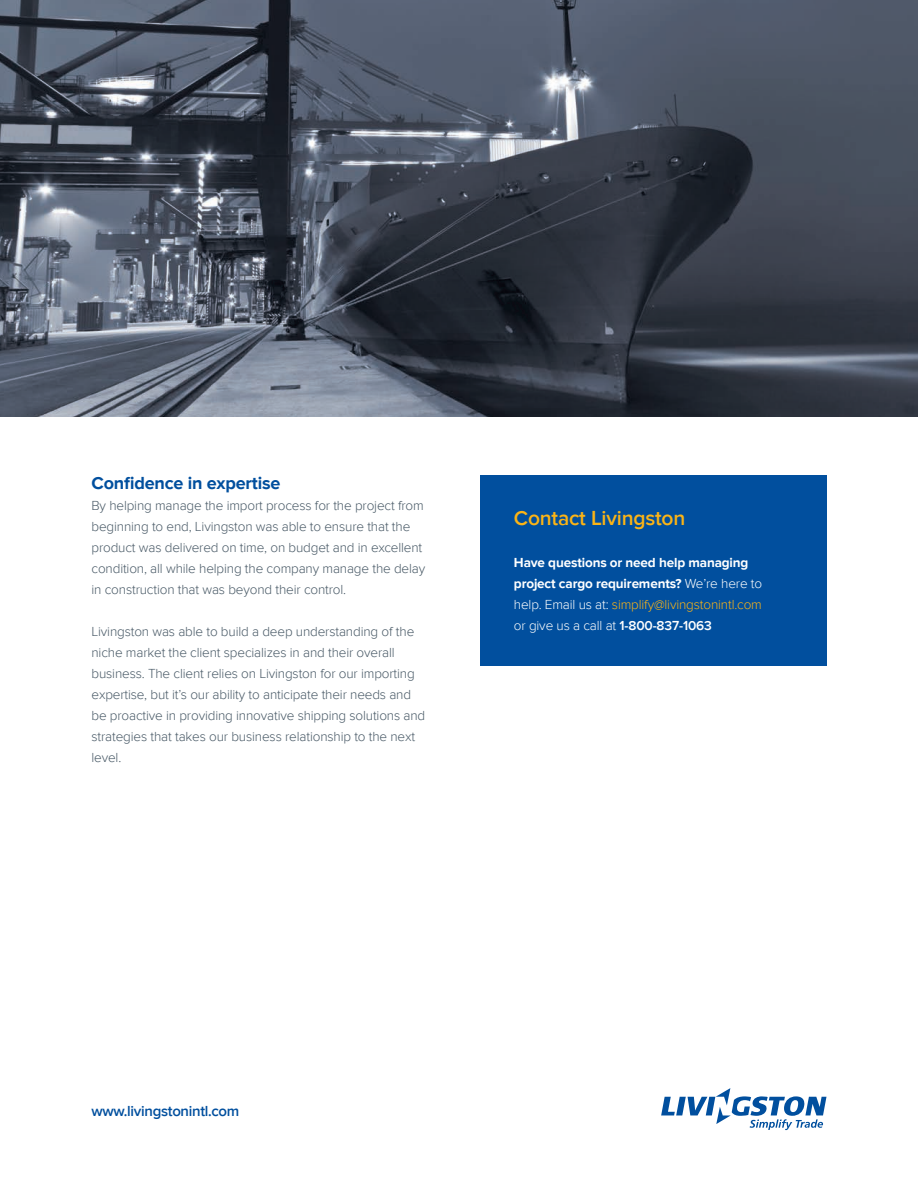
<style>
.page{position:relative;width:918px;height:1188px;background:#fff}
.page>*{position:absolute;margin:0;border:0;box-sizing:border-box;transform-origin:0 0}
.Body_text{font:600 21px "Proxima Nova";letter-spacing:-.01em;color:#fbb416}
.Body_text-2{font:700 18px "Proxima Nova";letter-spacing:-.01em;color:#014f9e}
.t1{font:600 15px "Proxima Nova";letter-spacing:-.02em;color:#014f9e}
.Body_text-3{font:300 13.5px/21px "Proxima Nova";letter-spacing:-.01em;color:#475865}
.Body_text-4{font:700 13.5px/21px "Proxima Nova";letter-spacing:-.01em;color:#fff}
.Body_text-5{font:300 13.5px "Proxima Nova";letter-spacing:-.01em;color:#fff}
.s1{font-weight:300}
.s2{font-weight:300;color:#fbb416}
.s3{font-weight:600}
</style>
<div class="page">
<svg style="left:661px;top:1088px;width:166px;height:42px"></svg>
<img style="left:0;top:0;width:918px;height:417px">
<div style="left:480px;top:475px;width:347px;height:190px;background:#014f9e"></div>
<p class="Body_text-2" style="left:91px;top:473px;width:190px">Confidence in expertise</p>
<p class="Body_text-3" style="left:91px;top:495px;width:335px">By helping manage the import process for the project from beginning to end, Livingston was able to ensure that the product was delivered on time, on budget and in excellent condition, all while helping the company manage the delay in construction that was beyond their control.</p>
<p class="Body_text-3" style="left:91px;top:621px;width:335px">Livingston was able to build a deep understanding of the niche market the client specializes in and their overall business. The client relies on Livingston for our importing expertise, but it’s our ability to anticipate their needs and be proactive in providing innovative shipping solutions and strategies that takes our business relationship to the next level.</p>
<p class="Body_text" style="left:514px;top:506px;width:173px">Contact Livingston</p>
<p class="Body_text-4" style="left:514px;top:553px;width:250px">Have questions or need help managing project cargo requirements? <span class="s1">We’re here to help. Email us at:</span> <span class="s2">simplify@livingstonintl.com</span></p>
<p class="Body_text-5" style="left:514px;top:618px;width:200px">or give us a call at <span class="s3">1-800-837-1063</span></p>
<p class="t1" style="left:91px;top:1102px;width:149px">www.livingstonintl.com</p>
</div>
